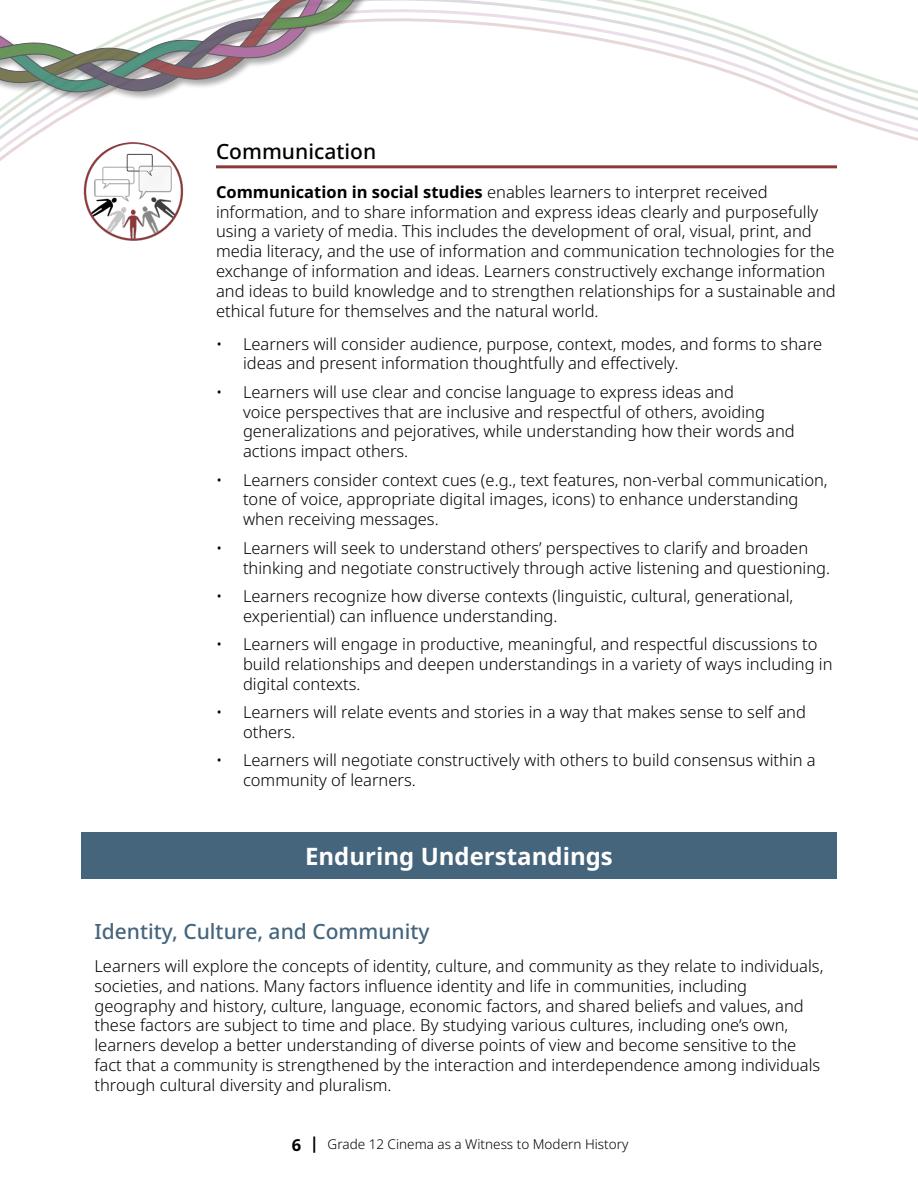
<style>
.page{position:relative;width:918px;height:1188px;background:#fff}
.page>*{position:absolute;margin:0;border:0;box-sizing:border-box;transform-origin:0 0}
.H2_White{font:700 24px "Noto Sans";color:#fff}
.Header_Enduring{font:500 21px "Noto Sans";color:#45657d}
.H3_Competency_communication{font:500 21px "Noto Sans";color:#000}
.Paragraph{font:300 16.5px/19.8px "Noto Sans";color:#000}
.Paragraph_Comepetencies{font:300 16.5px/19.8px "Noto Sans";color:#000}
.t1{font:300 13.5px "Noto Sans";color:#000}
.s1{font-weight:700}
.s2{font-weight:700;font-size:16.5px}
</style>
<div class="page">
<svg style="left:0;top:0;width:918px;height:194px"></svg>
<div style="left:0;top:0;width:515px;height:102px;background:#000;opacity:.4"></div>
<svg style="left:0;top:0;width:407px;height:96px"></svg>
<hr style="left:216px;top:165px;width:621px;height:3px;background:#8c383a">
<div style="left:81px;top:833px;width:756px;height:46px;background:#45657d"></div>
<img style="left:82px;top:142px;width:101px;height:99px">
<h3 class="H3_Competency_communication" style="left:216px;top:136px;width:162px">Communication</h3>
<p class="Paragraph_Comepetencies" style="left:216px;top:182px;width:621px"><span class="s1">Communication in social studies</span> enables learners to interpret received information, and to share information and express ideas clearly and purposefully using a variety of media. This includes the development of oral, visual, print, and media literacy, and the use of information and communication technologies for the exchange of information and ideas. Learners constructively exchange information and ideas to build knowledge and to strengthen relationships for a sustainable and ethical future for themselves and the natural world.</p>
<p class="Paragraph" style="left:243px;top:334px;width:581px;text-indent:-27px">• Learners will consider audience, purpose, context, modes, and forms to share ideas and present information thoughtfully and effectively.</p>
<p class="Paragraph" style="left:243px;top:382px;width:553px;text-indent:-27px">• Learners will use clear and concise language to express ideas and<br>voice perspectives that are inclusive and respectful of others, avoiding generalizations and pejoratives, while understanding how their words and actions impact others.</p>
<p class="Paragraph" style="left:243px;top:470px;width:586px;text-indent:-27px">• Learners consider context cues (e.g., text features, non-verbal communication, tone of voice, appropriate digital images, icons) to enhance understanding when receiving messages.</p>
<p class="Paragraph" style="left:243px;top:538px;width:589px;text-indent:-27px">• Learners will seek to understand others’ perspectives to clarify and broaden thinking and negotiate constructively through active listening and questioning.</p>
<p class="Paragraph" style="left:243px;top:586px;width:552px;text-indent:-27px">• Learners recognize how diverse contexts (linguistic, cultural, generational, experiential) can influence understanding.</p>
<p class="Paragraph" style="left:243px;top:635px;width:591px;text-indent:-27px">• Learners will engage in productive, meaningful, and respectful discussions to build relationships and deepen understandings in a variety of ways including in digital contexts.</p>
<p class="Paragraph" style="left:243px;top:703px;width:564px;text-indent:-27px">• Learners will relate events and stories in a way that makes sense to self and others.</p>
<p class="Paragraph" style="left:243px;top:751px;width:574px;text-indent:-27px">• Learners will negotiate constructively with others to build consensus within a community of learners.</p>
<h2 class="H2_White" style="left:305px;top:839px;width:309px">Enduring Understandings</h2>
<h3 class="Header_Enduring" style="left:94px;top:916px;width:337px">Identity, Culture, and Community</h3>
<p class="Paragraph" style="left:94px;top:957px;width:730px">Learners will explore the concepts of identity, culture, and community as they relate to individuals, societies, and nations. Many factors influence identity and life in communities, including geography and history, culture, language, economic factors, and shared beliefs and values, and these factors are subject to time and place. By studying various cultures, including one’s own, learners develop a better understanding of diverse points of view and become sensitive to the fact that a community is strengthened by the interaction and interdependence among individuals through cultural diversity and pluralism.</p>
<p class="t1" style="left:292px;top:1135px;width:338px"><span class="s2">6 |</span> Grade 12 Cinema as a Witness to Modern History</p>
</div>
